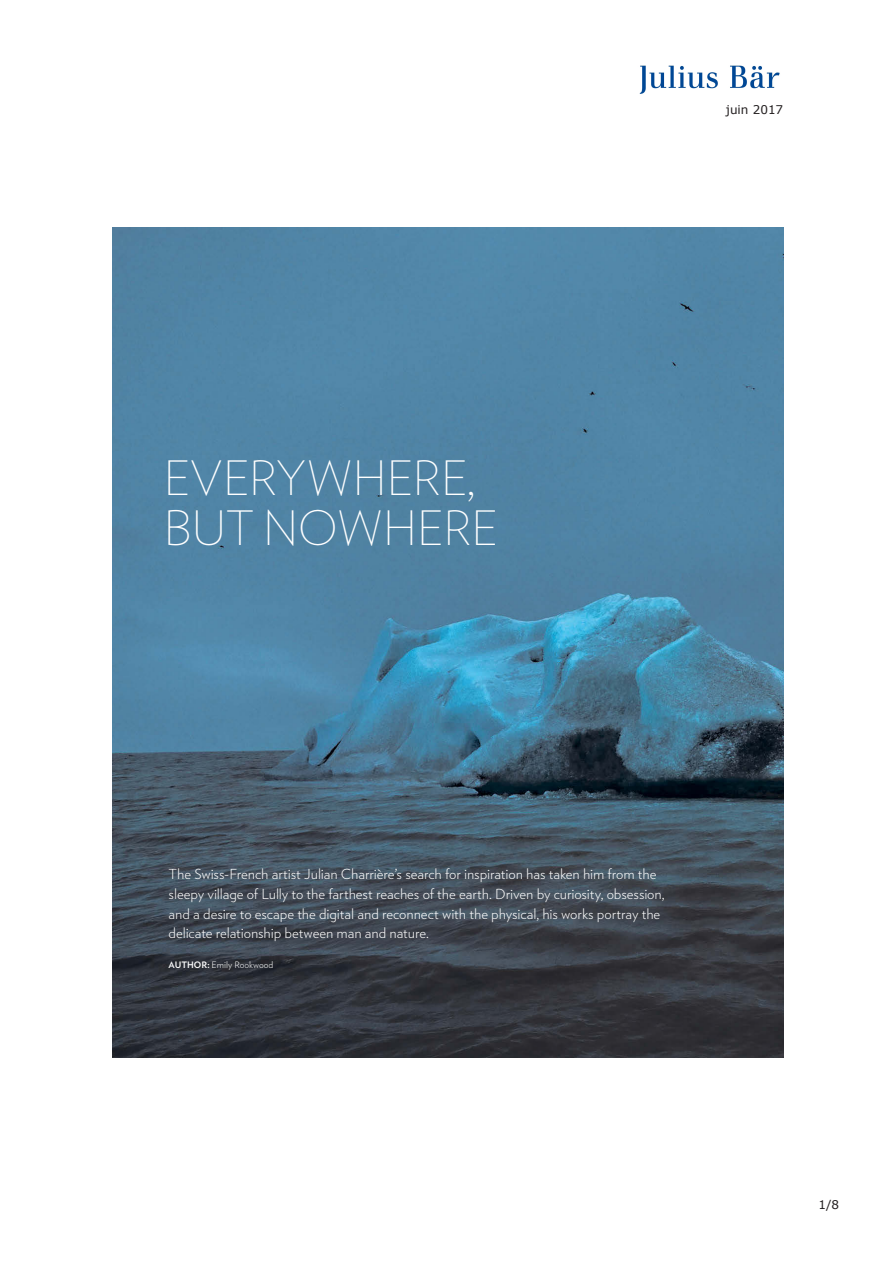
<style>
.page{position:relative;width:893px;height:1263px;background:#fff}
.page>*{position:absolute;margin:0;border:0;box-sizing:border-box;transform-origin:0 0}
.t1{font:200 47.25px/50.2px "Verlag Text";letter-spacing:-.03em;color:#fff}
.t2{font:300 13.8px/19.6px "Verlag Text";letter-spacing:-.01em;color:#fff}
.t3{font:12px "Verdana";color:#231f20}
.t4{font:300 8.85px "Verlag Text";color:#fff}
.s1{font-weight:700}
</style>
<div class="page">
<img style="left:639px;top:65px;width:141px;height:29px">
<img style="left:113px;top:228px;width:670px;height:829px">
<p class="t3" style="left:726px;top:101px;width:59px">juin 2017</p>
<p class="t1" style="left:163px;top:450px;width:337px">EVERYWHERE,<br>BUT NOWHERE</p>
<p class="t2" style="left:169px;top:864px;width:498px">The Swiss-French artist Julian Charrière’s search for inspiration has taken him from the sleepy village of Lully to the farthest reaches of the earth. Driven by curiosity, obsession, and a desire to escape the digital and reconnect with the physical, his works portray the delicate relationship between man and nature.</p>
<p class="t4" style="left:169px;top:957px;width:106px"><span class="s1">AUTHOR:</span> Emily Rookwood</p>
<p class="t3" style="left:819px;top:1196px;width:22px">1/8</p>
</div>
